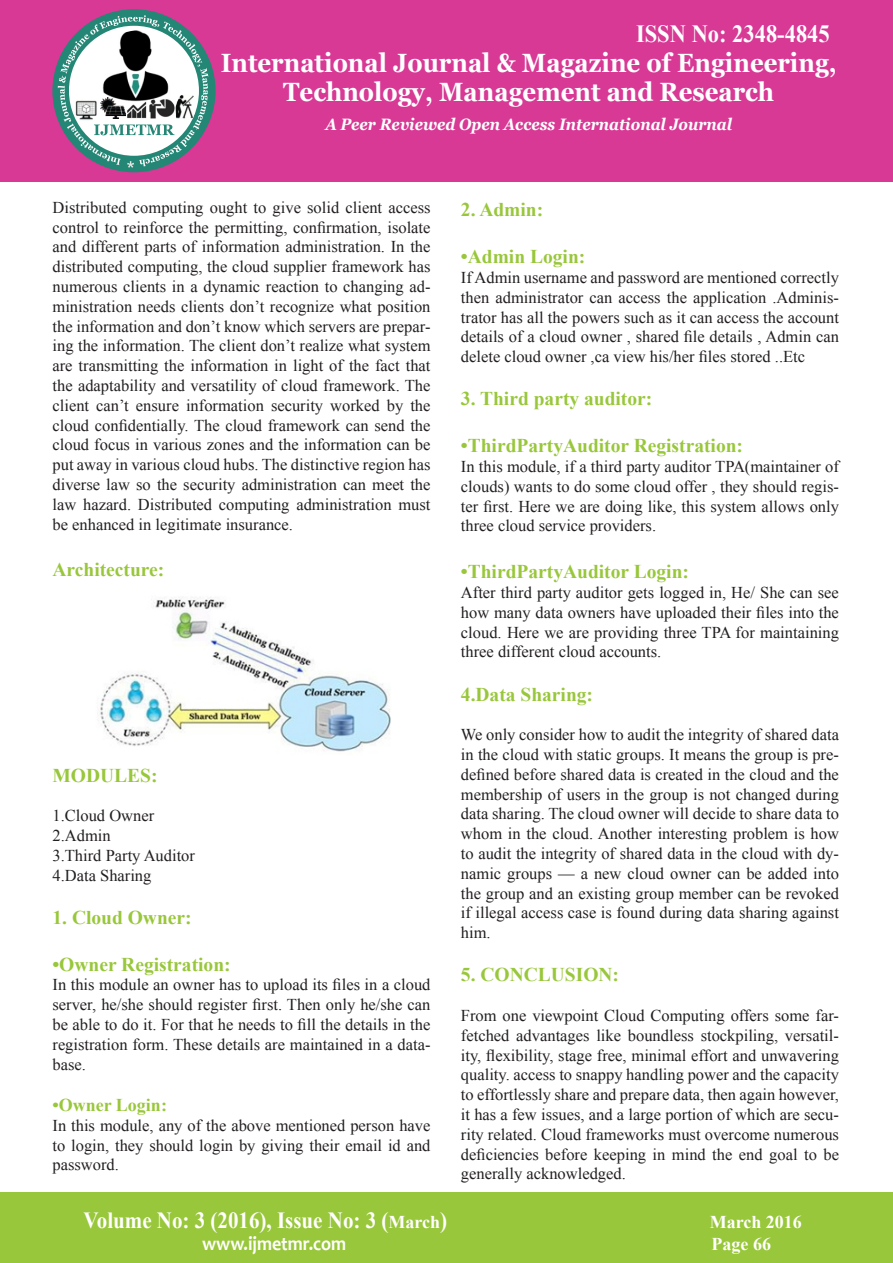
<style>
.page{position:relative;width:893px;height:1263px;background:#fff}
.page>*{position:absolute;margin:0;border:0;box-sizing:border-box;transform-origin:0 0}
.t1{font:700 26.4px/28.8px "Georgia";color:#fff;text-align:center;scale:.91 1}
.t2{font:700 24.75px "Times New Roman";color:#fff;scale:.91 1}
.t3{font:700 23.1px "Times New Roman";color:#fff;scale:.91 1}
.t4{font:700 19.8px "Candara";color:#fff;scale:.91 1}
.t5{font:700 19.5px "Times New Roman";color:#99c73b}
.t6{font:700 18px "Times New Roman";color:#fff}
.t7{font:700 18px "Times New Roman";color:#99c73b}
.t8{font:16.5px/19.8px "Times New Roman";color:#231f20;text-align:justify}
.t9{font:italic 700 16.5px "Georgia";color:#fff;scale:.91 1}
.s1{font-size:18px}
</style>
<div class="page">
<div style="left:0;top:0;width:893px;height:182px;background:#d73995"></div>
<div style="left:52px;top:9px;width:164px;height:163px;background:#248675;border-radius:50%"></div>
<svg style="left:58px;top:15px;width:150px;height:153px"></svg>
<img style="left:148px;top:97px;width:28px;height:24px">
<img style="left:175px;top:94px;width:21px;height:26px">
<img style="left:101px;top:30px;width:71px;height:73px">
<img style="left:73px;top:98px;width:52px;height:22px">
<div style="left:0;top:1193px;width:893px;height:70px;background:#99c73b"></div>
<img style="left:100px;top:597px;width:291px;height:155px">
<h2 class="t2" style="left:636px;top:16px;width:214px">ISSN No: 2348-4845</h2>
<h1 class="t1" style="left:221px;top:49px;width:678px">International Journal &amp; Magazine of Engineering,<br>Technology, Management and Research</h1>
<p class="t9" style="left:325px;top:113px;width:448px">A Peer Reviewed Open Access International Journal</p>
<p class="t8" style="left:52px;top:197px;width:380px">Distributed computing ought to give solid client access control to reinforce the permitting, confirmation, isolate and different parts of information administration. In the distributed computing, the cloud supplier framework has numerous clients in a dynamic reaction to changing ad&shy;ministration needs clients don’t recognize what position the information and don’t know which servers are prepar&shy;ing the information. The client don’t realize what system are transmitting the information in light of the fact that the adaptability and versatility of cloud framework. The client can’t ensure information security worked by the cloud confidentially. The cloud framework can send the cloud focus in various zones and the information can be put away in various cloud hubs. The distinctive region has diverse law so the security administration can meet the law hazard. Distributed computing administration must be enhanced in legitimate insurance.</p>
<p class="t5" style="left:52px;top:556px;width:113px">Architecture:</p>
<p class="t5" style="left:52px;top:762px;width:107px">MODULES:</p>
<p class="t8" style="left:52px;top:805px;width:144px;text-align:left">1.Cloud Owner<br>2.Admin<br>3.Third Party Auditor<br>4.Data Sharing</p>
<p class="t5" style="left:52px;top:904px;width:141px">1. Cloud Owner:</p>
<p class="t5" style="left:52px;top:951px;width:180px">•Owner Registration:</p>
<p class="t8" style="left:52px;top:975px;width:380px">In this module an owner has to upload its files in a cloud server, he/she should register first. Then only he/she can be able to do it. For that he needs to fill the details in the registration form. These details are maintained in a data&shy;base.</p>
<p class="t7" style="left:52px;top:1092px;width:116px">•Owner Login:</p>
<p class="t8" style="left:52px;top:1115px;width:380px">In this module, any of the above mentioned person have to login, they should login by giving their email id and password.</p>
<p class="t5" style="left:461px;top:196px;width:84px">2. Admin:</p>
<p class="t5" style="left:461px;top:243px;width:126px">•Admin Login:</p>
<p class="t8" style="left:461px;top:267px;width:380px">If Admin username and password are mentioned correctly then administrator can access the application .Adminis&shy;trator has all the powers such as it can access the account details of a cloud owner , shared file details , Admin can delete cloud owner ,ca view his/her files stored ..Etc</p>
<p class="t5" style="left:461px;top:385px;width:193px">3. Third party auditor:</p>
<p class="t5" style="left:461px;top:432px;width:284px">•ThirdPartyAuditor Registration:</p>
<p class="t8" style="left:461px;top:456px;width:380px">In this module, if a third party auditor TPA(maintainer of clouds) wants to do some cloud offer , they should regis&shy;ter first. Here we are doing like, this system allows only three cloud service providers.</p>
<p class="t5" style="left:461px;top:558px;width:230px">•ThirdPartyAuditor Login:</p>
<p class="t8" style="left:461px;top:582px;width:380px">After third party auditor gets logged in, He/ She can see how many data owners have uploaded their files into the cloud. Here we are providing three TPA for maintaining three different cloud accounts.</p>
<p class="t5" style="left:461px;top:681px;width:134px">4.Data Sharing:</p>
<p class="t8" style="left:461px;top:724px;width:380px">We only consider how to audit the integrity of shared data in the cloud with static groups. It means the group is pre&shy;defined before shared data is created in the cloud and the membership of users in the group is not changed during data sharing. The cloud owner will decide to share data to whom in the cloud. Another interesting problem is how to audit the integrity of shared data in the cloud with dy&shy;namic groups — a new cloud owner can be added into the group and an existing group member can be revoked if illegal access case is found during data sharing against him.</p>
<p class="t5" style="left:461px;top:961px;width:160px">5. CONCLUSION:</p>
<p class="t8" style="left:461px;top:1005px;width:380px">From one viewpoint Cloud Computing offers some far&shy;fetched advantages like boundless stockpiling, versatil&shy;ity, flexibility, stage free, minimal effort and unwavering quality. access to snappy handling power and the capacity to effortlessly share and prepare data, then again however, it has a few issues, and a large portion of which are secu&shy;rity related. Cloud frameworks must overcome numerous deficiencies before keeping in mind the end goal to be generally acknowledged.</p>
<h3 class="t3" style="left:84px;top:1204px;width:401px">Volume No: 3 (2016), Issue No: 3 (<span class="s1">March</span>)</h3>
<p class="t6" style="left:710px;top:1210px;width:94px">March 2016</p>
<p class="t4" style="left:202px;top:1231px;width:160px">www.ijmetmr.com</p>
<p class="t6" style="left:711px;top:1231px;width:61px">Page 66</p>
</div>
